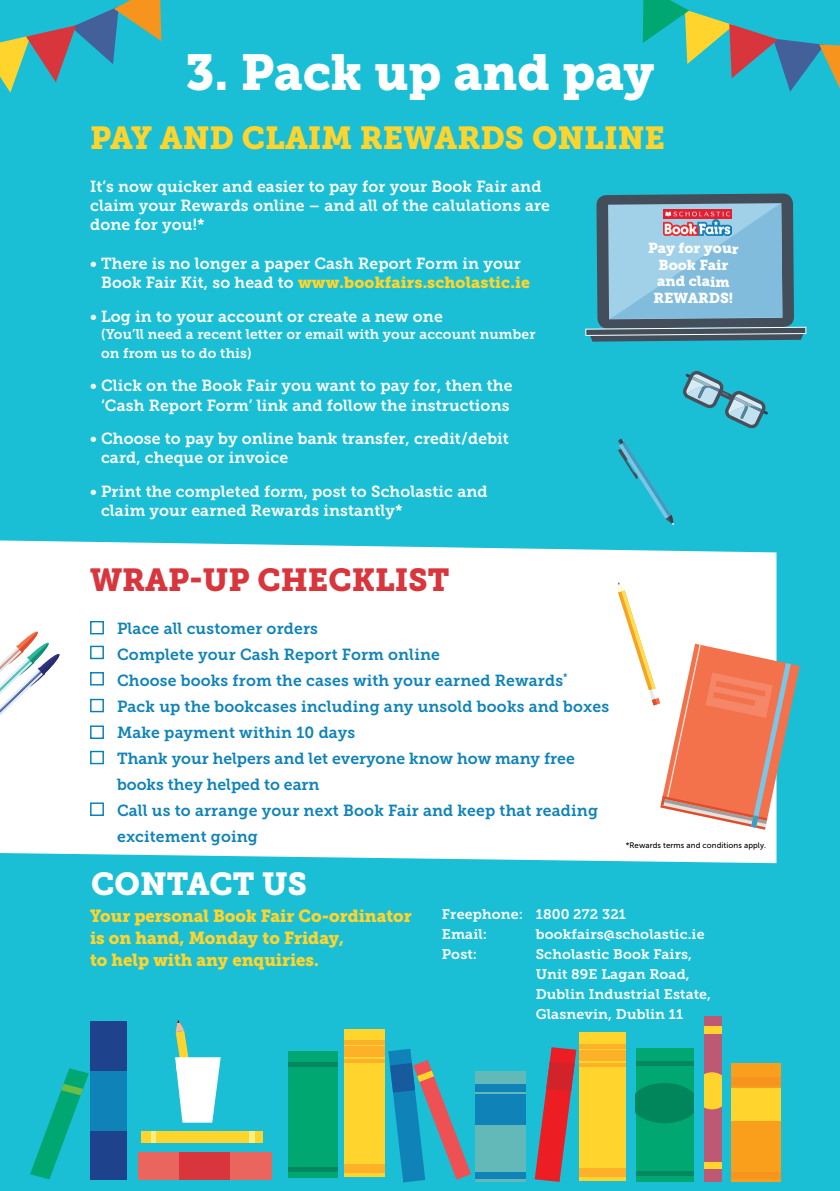
<style>
.page{position:relative;width:840px;height:1191px;background:#fff}
.page>*{position:absolute;margin:0;border:0;box-sizing:border-box;transform-origin:0 0}
.t1{font:50.2px "Museo Slab 900";color:#fff}
.t2{font:31.6px "Museo Slab 900";color:#ffd52d}
.t3{font:31.6px "Museo Slab 900";color:#d9353d}
.t4{font:31.6px "Museo Slab 900";color:#fff}
.t5{font:17.4px/22px "Museo Slab 900";color:#ffd52d;scale:.96 1}
.t6{font:16px/19.2px "Museo Slab 700";letter-spacing:.01em;color:#fff}
.t7{font:16px/26px "Museo Slab 700";letter-spacing:.01em;color:#0f83b8}
.t8{font:16px "Museo Slab 900";letter-spacing:.01em;color:#ffd52d}
.t9{font:14.4px/16.6px "Museo Slab 900";letter-spacing:-.005em;color:#fff;text-align:center}
.t10{font:14px/20px "Museo Slab 700";letter-spacing:.01em;color:#fff}
.t11{font:8px "Museo Sans 500";letter-spacing:.01em;color:#000}
.s1{font-family:"Museo Slab 700";color:#fff}
</style>
<div class="page">
<div style="left:0;top:0;width:839px;height:1191px;background:#1abfd5"></div>
<svg style="left:0;top:0;width:161px;height:93px"></svg>
<svg style="left:642px;top:0;width:197px;height:92px"></svg>
<div style="left:0;top:540px;width:776px;height:323px;background:#fff"></div>
<svg style="left:617px;top:582px;width:182px;height:247px;background:#e1c3b6"></svg>
<svg style="left:585px;top:193px;width:221px;height:148px;background:#6ea3ba"></svg>
<div style="left:90px;top:621px;width:14px;height:13px;background:#fff;border:1px solid #0280b7"></div>
<div style="left:90px;top:645px;width:14px;height:14px;background:#fff;border:1px solid #0280b7"></div>
<div style="left:90px;top:699px;width:14px;height:13px;background:#fff;border:1px solid #0280b7"></div>
<div style="left:90px;top:725px;width:14px;height:14px;background:#fff;border:1px solid #0280b7"></div>
<div style="left:90px;top:751px;width:14px;height:13px;background:#fff;border:1px solid #0280b7"></div>
<div style="left:90px;top:802px;width:14px;height:14px;background:#fff;border:1px solid #0280b7"></div>
<div style="left:90px;top:672px;width:14px;height:13px;background:#fff;border:1px solid #0280b7"></div>
<div style="left:635px;top:1048px;width:58px;height:133px;background:#00a770"></div>
<svg style="left:635px;top:1083px;width:58px;height:40px;background:#008a5e"></svg>
<div style="left:635px;top:1060px;width:58px;height:5px;background:#008960"></div>
<hr style="left:635px;top:1171px;width:58px;height:4px;background:#008960">
<div style="left:579px;top:1032px;width:46px;height:149px;background:#ffd52d"></div>
<hr style="left:579px;top:1044px;width:46px;height:4px;background:#fcb128">
<div style="left:579px;top:1050px;width:46px;height:10px;background:#fcb128"></div>
<hr style="left:579px;top:1063px;width:46px;height:3px;background:#fcb128">
<div style="left:579px;top:1168px;width:46px;height:8px;background:#fcb128"></div>
<svg style="left:534px;top:1047px;width:42px;height:134px"></svg>
<div style="left:704px;top:1016px;width:17px;height:165px;background:#bd5975"></div>
<svg style="left:704px;top:1072px;width:17px;height:37px"></svg>
<div style="left:704px;top:1026px;width:17px;height:8px;background:#ffd52d"></div>
<div style="left:704px;top:1162px;width:17px;height:7px;background:#ffd52d"></div>
<div style="left:731px;top:1063px;width:49px;height:118px;background:#f99f1c"></div>
<div style="left:731px;top:1077px;width:49px;height:8px;background:#f7941e"></div>
<div style="left:731px;top:1088px;width:49px;height:32px;background:#ffd52d"></div>
<div style="left:731px;top:1172px;width:49px;height:6px;background:#f7941e"></div>
<div style="left:475px;top:1071px;width:50px;height:110px;background:#62b9b8"></div>
<div style="left:475px;top:1084px;width:50px;height:8px;background:#0f83b8"></div>
<div style="left:475px;top:1094px;width:50px;height:30px;background:#0f83b8"></div>
<div style="left:475px;top:1172px;width:50px;height:6px;background:#0f83b8"></div>
<svg style="left:30px;top:1068px;width:59px;height:111px"></svg>
<div style="left:344px;top:1028px;width:41px;height:148px;background:#ffd52d"></div>
<hr style="left:344px;top:1040px;width:41px;height:4px;background:#fcb128">
<div style="left:344px;top:1047px;width:41px;height:10px;background:#fcb128"></div>
<hr style="left:344px;top:1059px;width:41px;height:3px;background:#fcb128">
<div style="left:344px;top:1164px;width:41px;height:8px;background:#fcb128"></div>
<div style="left:288px;top:1051px;width:49px;height:127px;background:#00a770"></div>
<div style="left:288px;top:1062px;width:49px;height:5px;background:#008960"></div>
<div style="left:288px;top:1167px;width:49px;height:5px;background:#008960"></div>
<svg style="left:388px;top:1049px;width:83px;height:133px"></svg>
<div style="left:138px;top:1152px;width:133px;height:27px;background:#ea655d"></div>
<div style="left:179px;top:1152px;width:50px;height:27px;background:#d9353d"></div>
<div style="left:141px;top:1131px;width:122px;height:11px;background:#ffd52d"></div>
<div style="left:249px;top:1131px;width:6px;height:11px;background:#f9f17f"></div>
<div style="left:150px;top:1131px;width:5px;height:11px;background:#f9f17f"></div>
<svg style="left:175px;top:1019px;width:45px;height:103px"></svg>
<div style="left:90px;top:1021px;width:37px;height:158px;background:#1f428c"></div>
<div style="left:90px;top:1071px;width:37px;height:60px;background:#0f83b8"></div>
<svg style="left:683px;top:371px;width:84px;height:58px"></svg>
<svg style="left:618px;top:439px;width:55px;height:86px"></svg>
<svg style="left:0;top:630px;width:61px;height:105px;background:#e9ebed"></svg>
<img style="left:663px;top:210px;width:67px;height:8px">
<img style="left:663px;top:220px;width:67px;height:15px">
<h1 class="t1" style="left:185px;top:43px;width:470px">3. Pack up and pay</h1>
<h2 class="t2" style="left:90px;top:119px;width:576px">PAY AND CLAIM REWARDS ONLINE</h2>
<p class="t6" style="left:90px;top:177px;width:461px">It’s now quicker and easier to pay for your Book Fair and claim your Rewards online – and all of the calulations are done for you!*</p>
<p class="t6" style="left:90px;top:254px;width:432px">• There is no longer a paper Cash Report Form in your</p>
<p class="t8" style="left:101px;top:273px;width:430px"><span class="s1">Book Fair Kit, so head to</span> www.bookfairs.scholastic.ie</p>
<p class="t6" style="left:90px;top:307px;width:354px">• Log in to your account or create a new one</p>
<p class="t10" style="left:101px;top:324px;width:435px;line-height:19.2px">(You’ll need a recent letter or email with your account number on from us to do this)</p>
<p class="t6" style="left:90px;top:376px;width:423px;text-align:center">• Click on the Book Fair you want to pay for, then the ‘Cash Report Form’ link and follow the instructions</p>
<p class="t6" style="left:101px;top:429px;width:409px;text-indent:-11px">• Choose to pay by online bank transfer, credit/debit card, cheque or invoice</p>
<p class="t6" style="left:101px;top:482px;width:388px;text-indent:-11px">• Print the completed form, post to Scholastic and claim your earned Rewards instantly*</p>
<p class="t9" style="left:648px;top:240px;width:92px">Pay for your<br>Book Fair and claim<br>REWARDS!</p>
<h2 class="t3" style="left:90px;top:562px;width:360px">WRAP-UP CHECKLIST</h2>
<p class="t7" style="left:117px;top:615px;width:493px">Place all customer orders<br>Complete your Cash Report Form online<br>Choose books from the cases with your earned Rewards<sup>* </sup>Pack up the bookcases including any unsold books and boxes Make payment within 10 days<br>Thank your helpers and let everyone know how many free books they helped to earn<br>Call us to arrange your next Book Fair and keep that reading excitement going</p>
<h2 class="t4" style="left:91px;top:865px;width:217px">CONTACT US</h2>
<p class="t11" style="left:625px;top:840px;width:142px">*Rewards terms and conditions apply.</p>
<p class="t5" style="left:90px;top:904px;width:336px">Your personal Book Fair Co-ordinator is on hand, Monday to Friday,<br>to help with any enquiries.</p>
<p class="t10" style="left:441px;top:904px;width:83px">Freephone:<br>Email:<br>Post:</p>
<p class="t10" style="left:535px;top:904px;width:177px">1800 272 321 bookfairs@scholastic.ie<br>Scholastic Book Fairs,<br>Unit 89E Lagan Road,<br>Dublin Industrial Estate,<br>Glasnevin, Dublin 11</p>
</div>
